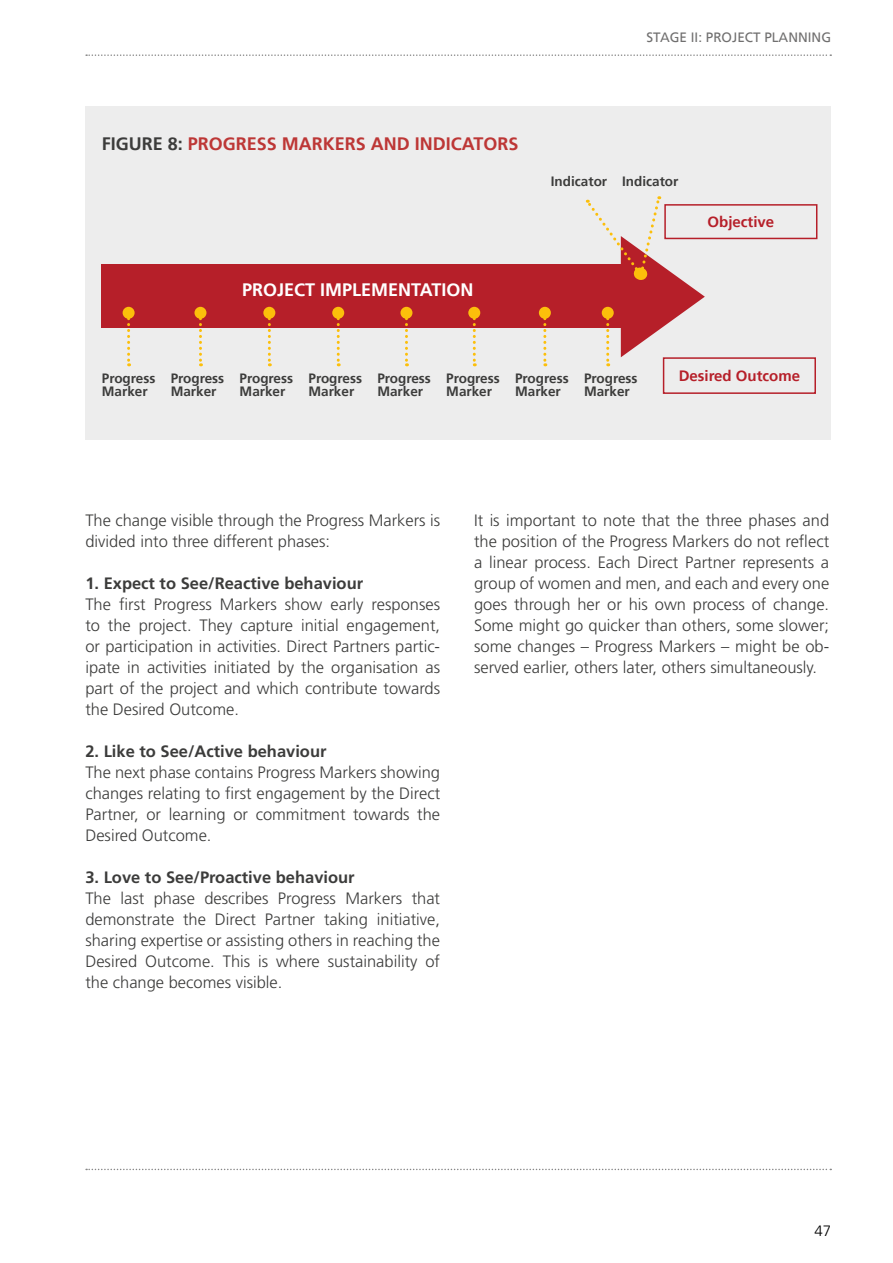
<style>
.page{position:relative;width:893px;height:1263px;background:#fff}
.page>*{position:absolute;margin:0;border:0;box-sizing:border-box;transform-origin:0 0}
.t1{font:700 18px "Frutiger 65";color:#bd3736}
.t2{font:700 18px "Frutiger 65";color:#fff}
.t3{font:300 16.5px/21px "Frutiger";color:#3c3c3b;text-align:justify}
.t4{font:700 16.5px "Frutiger";color:#3c3c3b}
.t5{font:700 15px "Frutiger 65";color:#b61f29}
.t6{font:300 15px "Frutiger";color:#000}
.t7{font:700 13.5px/13.5px "Frutiger 65";color:#3c3c3b}
.t8{font:13.5px "Frutiger";color:#706f6f}
.s1{color:#3c3c3b}
</style>
<div class="page">
<svg style="left:86px;top:1169px;width:745px;height:1px"></svg>
<svg style="left:86px;top:54px;width:745px;height:2px"></svg>
<div style="left:85px;top:106px;width:746px;height:334px;background:#ededed"></div>
<div style="left:664px;top:204px;width:153px;height:35px;border:2px solid #b61f29"></div>
<div style="left:663px;top:357px;width:153px;height:37px;border:2px solid #b61f29"></div>
<div style="left:102px;top:265px;width:519px;height:63px;background:#b61f29"></div>
<svg style="left:127px;top:319px;width:3px;height:47px"></svg>
<div style="left:123px;top:307px;width:12px;height:12px;background:#fcbf0b;border-radius:50%"></div>
<svg style="left:199px;top:319px;width:3px;height:47px"></svg>
<div style="left:194px;top:307px;width:12px;height:12px;background:#fcbf0b;border-radius:50%"></div>
<svg style="left:268px;top:319px;width:3px;height:47px"></svg>
<div style="left:263px;top:307px;width:12px;height:12px;background:#fcbf0b;border-radius:50%"></div>
<svg style="left:337px;top:319px;width:3px;height:47px"></svg>
<div style="left:332px;top:307px;width:12px;height:12px;background:#fcbf0b;border-radius:50%"></div>
<svg style="left:405px;top:319px;width:3px;height:47px"></svg>
<div style="left:400px;top:307px;width:12px;height:12px;background:#fcbf0b;border-radius:50%"></div>
<svg style="left:473px;top:319px;width:3px;height:47px"></svg>
<div style="left:468px;top:307px;width:12px;height:12px;background:#fcbf0b;border-radius:50%"></div>
<svg style="left:543px;top:319px;width:3px;height:47px"></svg>
<div style="left:539px;top:307px;width:12px;height:12px;background:#fcbf0b;border-radius:50%"></div>
<svg style="left:585px;top:196px;width:120px;height:170px"></svg>
<div style="left:602px;top:307px;width:12px;height:12px;background:#fcbf0b;border-radius:50%"></div>
<p class="t8" style="left:646px;top:29px;width:186px">STAGE II: PROJECT PLANNING</p>
<p class="t1" style="left:102px;top:133px;width:418px"><span class="s1">FIGURE 8:</span> PROGRESS MARKERS AND INDICATORS</p>
<p class="t2" style="left:242px;top:280px;width:233px">PROJECT IMPLEMENTATION</p>
<p class="t7" style="left:551px;top:174px;width:129px">Indicator Indicator</p>
<p class="t5" style="left:708px;top:213px;width:68px">Objective</p>
<p class="t7" style="left:102px;top:372px;width:55px">Progress<br>Marker</p>
<p class="t7" style="left:171px;top:372px;width:55px">Progress<br>Marker</p>
<p class="t7" style="left:240px;top:372px;width:55px">Progress<br>Marker</p>
<p class="t7" style="left:308px;top:372px;width:55px">Progress<br>Marker</p>
<p class="t7" style="left:377px;top:372px;width:55px">Progress<br>Marker</p>
<p class="t7" style="left:446px;top:372px;width:55px">Progress<br>Marker</p>
<p class="t7" style="left:515px;top:372px;width:55px">Progress<br>Marker</p>
<p class="t7" style="left:584px;top:372px;width:55px">Progress<br>Marker</p>
<p class="t5" style="left:679px;top:367px;width:123px">Desired Outcome</p>
<p class="t3" style="left:85px;top:509px;width:356px">The change visible through the Progress Markers is divided into three different phases:</p>
<p class="t4" style="left:85px;top:573px;width:279px">1. Expect to See/Reactive behaviour</p>
<p class="t3" style="left:85px;top:593px;width:356px">The first Progress Markers show early responses to the project. They capture initial engagement, or participation in activities. Direct Partners partic&shy;ipate in activities initiated by the organisation as part of the project and which contribute towards the Desired Outcome.</p>
<p class="t4" style="left:85px;top:741px;width:243px">2. Like to See/Active behaviour</p>
<p class="t3" style="left:85px;top:761px;width:356px">The next phase contains Progress Markers showing changes relating to first engagement by the Direct Partner, or learning or commitment towards the Desired Outcome.</p>
<p class="t4" style="left:85px;top:867px;width:271px">3. Love to See/Proactive behaviour</p>
<p class="t3" style="left:85px;top:887px;width:356px">The last phase describes Progress Markers that demonstrate the Direct Partner taking initiative, sharing expertise or assisting others in reaching the Desired Outcome. This is where sustainability of the change becomes visible.</p>
<p class="t3" style="left:474px;top:509px;width:357px">It is important to note that the three phases and the position of the Progress Markers do not reflect a linear process. Each Direct Partner represents a group of women and men, and each and every one goes through her or his own process of change.<br>Some might go quicker than others, some slower; some changes – Progress Markers – might be ob&shy;served earlier, others later, others simultaneously.</p>
<p class="t6" style="left:814px;top:1223px;width:18px">47</p>
</div>
